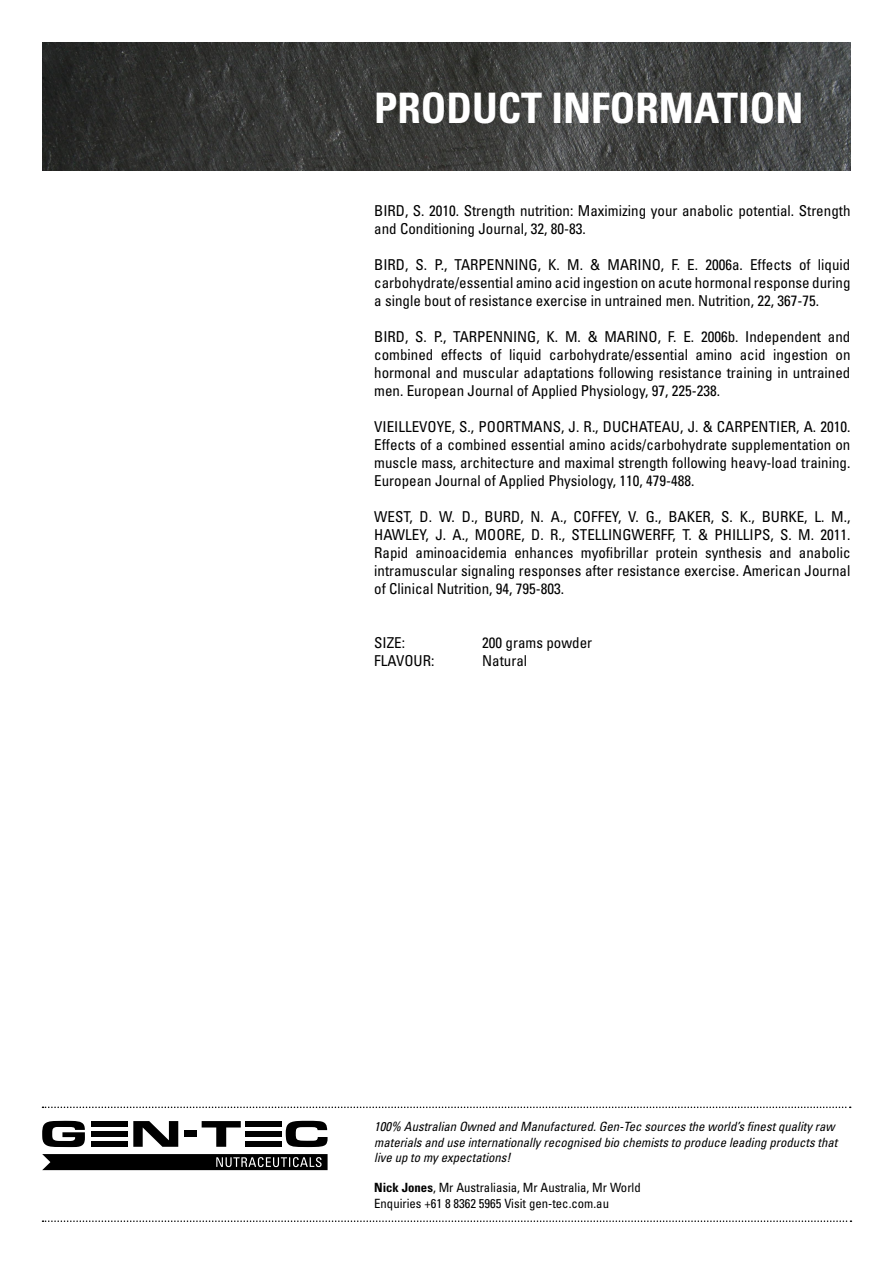
<style>
.page{position:relative;width:893px;height:1263px;background:#fff}
.page>*{position:absolute;margin:0;border:0;box-sizing:border-box;transform-origin:0 0}
.t1{font:700 condensed 42px "Univers";color:#fff}
.t2{font:condensed 15px/18px "Univers";color:#000;text-align:justify}
.t3{font:italic condensed 12.75px/15.3px "Univers";color:#000}
.t4{font:condensed 12.75px/15.3px "Univers";color:#000}
.s1{font-weight:700}
</style>
<div class="page">
<div style="left:184px;top:1131px;width:13px;height:6px;background:#000"></div>
<svg style="left:133px;top:1121px;width:45px;height:26px"></svg>
<svg style="left:42px;top:1121px;width:43px;height:26px"></svg>
<div style="left:91px;top:1121px;width:36px;height:6px;background:#000"></div>
<div style="left:91px;top:1131px;width:36px;height:6px;background:#000"></div>
<div style="left:91px;top:1141px;width:36px;height:6px;background:#000"></div>
<svg style="left:286px;top:1121px;width:42px;height:26px"></svg>
<svg style="left:202px;top:1121px;width:39px;height:26px"></svg>
<div style="left:245px;top:1121px;width:36px;height:6px;background:#000"></div>
<div style="left:245px;top:1131px;width:36px;height:6px;background:#000"></div>
<div style="left:245px;top:1141px;width:36px;height:6px;background:#000"></div>
<svg style="left:42px;top:1154px;width:286px;height:16px;background:#171717"></svg>
<img style="left:43px;top:43px;width:807px;height:127px">
<svg style="left:43px;top:1106px;width:808px;height:2px"></svg>
<svg style="left:43px;top:1220px;width:808px;height:2px"></svg>
<h1 class="t1" style="left:374px;top:82px;width:431px">PRODUCT INFORMATION</h1>
<p class="t2" style="left:374px;top:202px;width:478px">BIRD, S. 2010. Strength nutrition: Maximizing your anabolic potential. Strength and Conditioning Journal, 32, 80-83.</p>
<p class="t2" style="left:374px;top:256px;width:478px">BIRD, S. P., TARPENNING, K. M. &amp; MARINO, F. E. 2006a. Effects of liquid carbohydrate/essential amino acid ingestion on acute hormonal response during a single bout of resistance exercise in untrained men. Nutrition, 22, 367-75.</p>
<p class="t2" style="left:374px;top:328px;width:478px">BIRD, S. P., TARPENNING, K. M. &amp; MARINO, F. E. 2006b. Independent and combined effects of liquid carbohydrate/essential amino acid ingestion on hormonal and muscular adaptations following resistance training in untrained men. European Journal of Applied Physiology, 97, 225-238.</p>
<p class="t2" style="left:374px;top:418px;width:478px">VIEILLEVOYE, S., POORTMANS, J. R., DUCHATEAU, J. &amp; CARPENTIER, A. 2010.<br>Effects of a combined essential amino acids/carbohydrate supplementation on muscle mass, architecture and maximal strength following heavy-load training.<br>European Journal of Applied Physiology, 110, 479-488.</p>
<p class="t2" style="left:374px;top:508px;width:478px">WEST, D. W. D., BURD, N. A., COFFEY, V. G., BAKER, S. K., BURKE, L. M., HAWLEY, J. A., MOORE, D. R., STELLINGWERFF, T. &amp; PHILLIPS, S. M. 2011.<br>Rapid aminoacidemia enhances myofibrillar protein synthesis and anabolic intramuscular signaling responses after resistance exercise. American Journal of Clinical Nutrition, 94, 795-803.</p>
<p class="t2" style="left:374px;top:634px;width:32px">SIZE:</p>
<p class="t2" style="left:482px;top:634px;width:111px">200 grams powder</p>
<p class="t2" style="left:374px;top:652px;width:62px">FLAVOUR:</p>
<p class="t2" style="left:482px;top:652px;width:46px">Natural</p>
<p class="t3" style="left:374px;top:1119px;width:465px">100% Australian Owned and Manufactured. Gen-Tec sources the world’s finest quality raw materials and use internationally recognised bio chemists to produce leading products that live up to my expectations!</p>
<p class="t4" style="left:374px;top:1180px;width:268px"><span class="s1">Nick Jones</span>, Mr Australiasia, Mr Australia, Mr World<br>Enquiries +61 8 8362 5965 Visit gen-tec.com.au</p>
</div>
